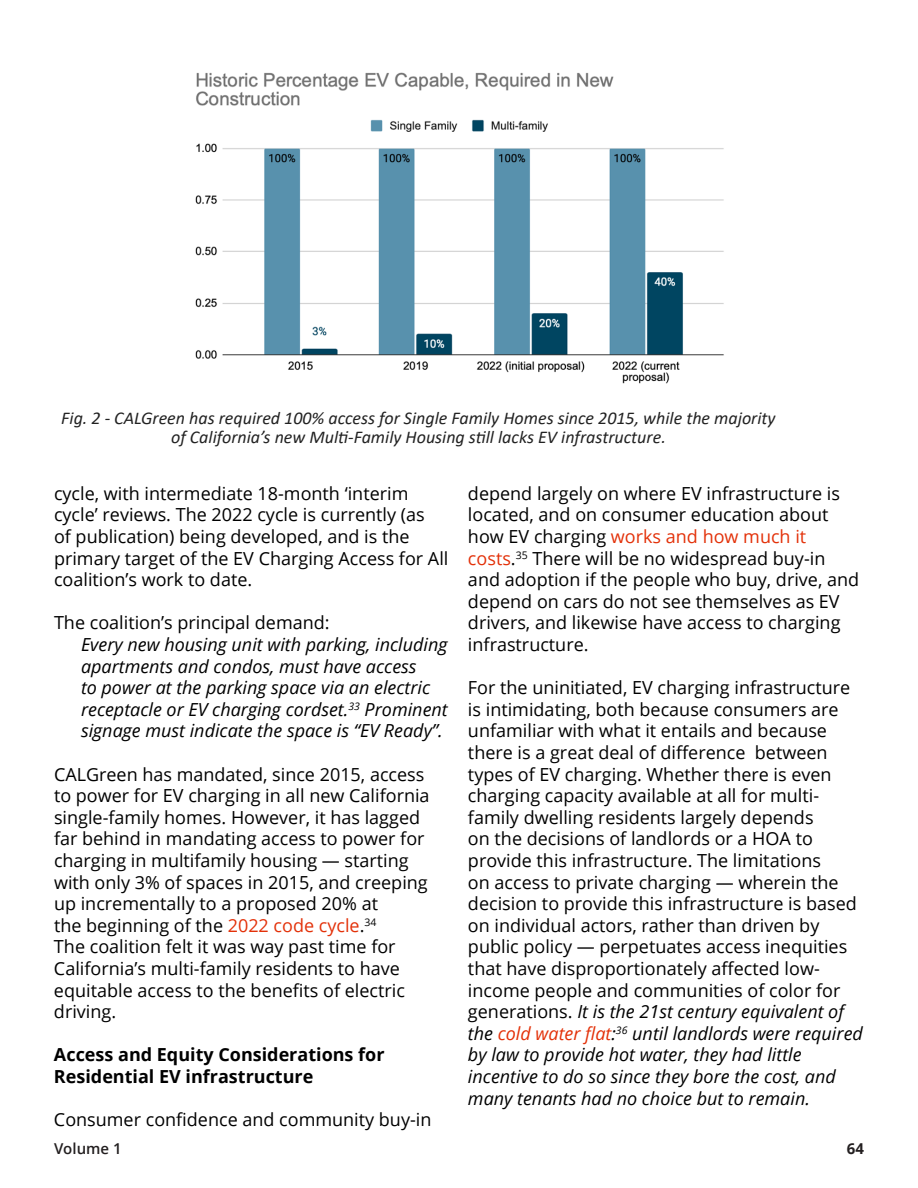
<style>
.page{position:relative;width:918px;height:1188px;background:#fff}
.page>*{position:absolute;margin:0;border:0;box-sizing:border-box;transform-origin:0 0}
.t1{font:18px/21.6px "Open Sans";color:#000}
.t2{font:italic 18px/21.6px "Open Sans";color:#000}
.t3{font:italic 18px/19.8px "Calibri";color:#222;text-align:center}
.t4{font:700 18px/21.6px "Open Sans";color:#000}
.t5{font:600 15px "Open Sans";color:#231f20}
.t6{font:700 15px "Open Sans";color:#231f20}
.s1{color:#e33109}
.s2{font-style:italic}
.s3{font-style:italic;color:#e33109}
</style>
<div class="page">
<img style="left:195px;top:72px;width:529px;height:312px">
<p class="t3" style="left:61px;top:407px;width:716px">Fig. 2 - CALGreen has required 100% access for Single Family Homes since 2015, while the majority of California’s new Multi-Family Housing still lacks EV infrastructure.</p>
<p class="t1" style="left:54px;top:484px;width:396px">cycle, with intermediate 18-month ‘interim cycle’ reviews. The 2022 cycle is currently (as<br>of publication) being developed, and is the primary target of the EV Charging Access for All coalition’s work to date.</p>
<p class="t1" style="left:54px;top:614px;width:277px">The coalition’s principal demand:</p>
<p class="t2" style="left:81px;top:635px;width:368px">Every new housing unit with parking, including apartments and condos, must have access<br>to power at the parking space via an electric receptacle or EV charging cordset.<sup>33</sup> Prominent signage must indicate the space is “EV Ready”.</p>
<p class="t1" style="left:54px;top:765px;width:377px">CALGreen has mandated, since 2015, access to power for EV charging in all new California single-family homes. However, it has lagged far behind in mandating access to power for charging in multifamily housing — starting with only 3% of spaces in 2015, and creeping up incrementally to a proposed 20% at<br>the beginning of the <span class="s1">2022 code cycle</span>.<sup>34<br></sup>The coalition felt it was way past time for California’s multi-family residents to have equitable access to the benefits of electric driving.</p>
<p class="t4" style="left:54px;top:1046px;width:332px">Access and Equity Considerations for<br>Residential EV infrastructure</p>
<p class="t1" style="left:54px;top:1108px;width:379px">Consumer confidence and community buy-in</p>
<p class="t1" style="left:468px;top:484px;width:393px">depend largely on where EV infrastructure is located, and on consumer education about how EV charging <span class="s1">works and how much it costs</span>.<sup>35</sup> There will be no widespread buy-in and adoption if the people who buy, drive, and depend on cars do not see themselves as EV drivers, and likewise have access to charging infrastructure.</p>
<p class="t1" style="left:468px;top:679px;width:396px">For the uninitiated, EV charging infrastructure is intimidating, both because consumers are unfamiliar with what it entails and because there is a great deal of difference between types of EV charging. Whether there is even charging capacity available at all for multi&shy;family dwelling residents largely depends<br>on the decisions of landlords or a HOA to provide this infrastructure. The limitations<br>on access to private charging — wherein the decision to provide this infrastructure is based on individual actors, rather than driven by public policy — perpetuates access inequities that have disproportionately affected low&shy;income people and communities of color for generations. <span class="s2">It is the 21st century equivalent of the</span> <span class="s3">cold water flat</span><span class="s2">:</span><sup>36</sup> <span class="s2">until landlords were required by law to provide hot water, they had little incentive to do so since they bore the cost, and many tenants had no choice but to remain.</span></p>
<p class="t5" style="left:54px;top:1140px;width:69px">Volume 1</p>
<p class="t6" style="left:847px;top:1143px;width:19px">64</p>
</div>
